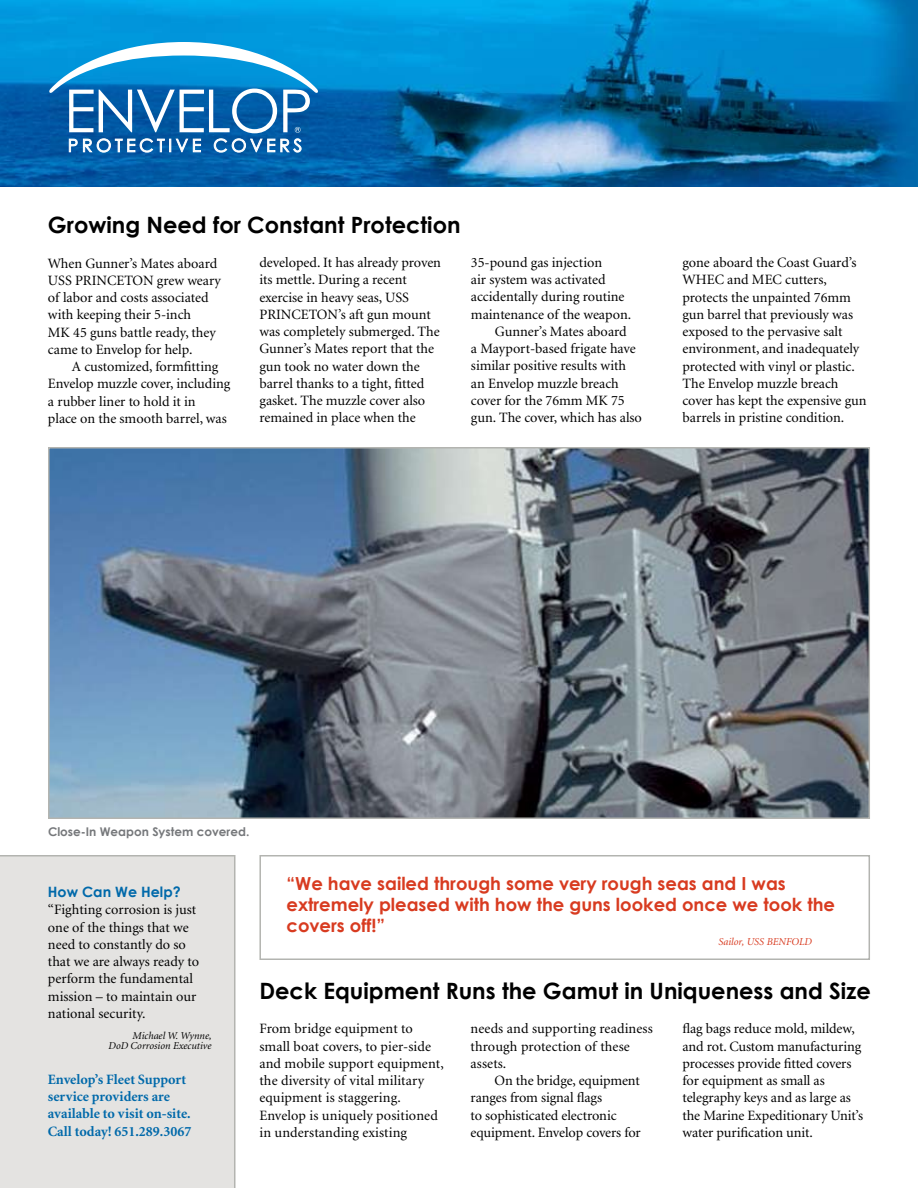
<style>
.page{position:relative;width:918px;height:1188px;background:#fff}
.page>*{position:absolute;margin:0;border:0;box-sizing:border-box;transform-origin:0 0}
.t1{font:700 22.5px "Century Gothic";color:#000}
.t2{font:700 18px/21px "Century Gothic";color:#d83b20}
.t3{font:14.25px/17.2px "Minion";color:#000}
.t4{font:700 14.25px/17.2px "Minion";color:#0069aa}
.t5{font:700 14.25px "Century Gothic";color:#0069aa}
.t6{font:700 12px "Century Gothic";color:#76787b}
.t7{font:italic 10.5px/10.5px "Minion";color:#000;text-align:right}
.t8{font:italic 10.5px "Minion";color:#d83b20}
</style>
<div class="page">
<img style="left:0;top:0;width:918px;height:186px">
<img style="left:51px;top:450px;width:816px;height:366px">
<div style="left:48px;top:447px;width:822px;height:372px;border:2px solid #b3b4b0"></div>
<div style="left:0;top:855px;width:235px;height:333px;background:#e4e3e1"></div>
<div style="left:259px;top:855px;width:611px;height:105px;border:2px solid #b3b4b0"></div>
<svg style="left:48px;top:42px;width:271px;height:110px"></svg>
<h1 class="t1" style="left:48px;top:211px;width:414px">Growing Need for Constant Protection</h1>
<p class="t3" style="left:48px;top:255px;width:175px">When Gunner’s Mates aboard<br>USS PRINCETON grew weary of labor and costs associated with keeping their 5-inch<br>MK 45 guns battle ready, they came to Envelop for help.</p>
<p class="t3" style="left:48px;top:359px;width:184px;text-indent:24px">A customized, formfitting<br>Envelop muzzle cover, including a rubber liner to hold it in<br>place on the smooth barrel, was</p>
<p class="t3" style="left:259px;top:255px;width:183px">developed. It has already proven its mettle. During a recent exercise in heavy seas, USS<br>PRINCETON’s aft gun mount was completely submerged. The<br>Gunner’s Mates report that the gun took no water down the barrel thanks to a tight, fitted gasket. The muzzle cover also remained in place when the</p>
<p class="t3" style="left:471px;top:254px;width:133px">35-pound gas injection</p>
<p class="t3" style="left:471px;top:272px;width:136px">air system was activated</p>
<p class="t3" style="left:471px;top:289px;width:155px">accidentally during routine</p>
<p class="t3" style="left:471px;top:306px;width:162px">maintenance of the weapon.</p>
<p class="t3" style="left:495px;top:323px;width:133px">Gunner’s Mates aboard</p>
<p class="t3" style="left:471px;top:341px;width:166px">a Mayport-based frigate have</p>
<p class="t3" style="left:471px;top:358px;width:157px">similar positive results with</p>
<p class="t3" style="left:471px;top:375px;width:149px">an Envelop muzzle breach</p>
<p class="t3" style="left:471px;top:392px;width:155px">cover for the 76mm MK 75</p>
<p class="t3" style="left:471px;top:410px;width:173px">gun. The cover, which has also</p>
<p class="t3" style="left:683px;top:255px;width:186px">gone aboard the Coast Guard’s<br>WHEC and MEC cutters, protects the unpainted 76mm gun barrel that previously was exposed to the pervasive salt environment, and inadequately protected with vinyl or plastic.<br>The Envelop muzzle breach cover has kept the expensive gun barrels in pristine condition.</p>
<p class="t6" style="left:48px;top:824px;width:203px">Close-In Weapon System covered.</p>
<p class="t5" style="left:48px;top:883px;width:134px">How Can We Help?</p>
<p class="t3" style="left:48px;top:902px;width:153px">“Fighting corrosion is just one of the things that we need to constantly do so that we are always ready to perform the fundamental mission – to maintain our national security.</p>
<p class="t7" style="left:109px;top:1031px;width:105px">Michael W. Wynne,<br>DoD Corrosion Executive</p>
<p class="t4" style="left:48px;top:1071px;width:145px">Envelop’s Fleet Support service providers are available to visit on-site.<br>Call today! 651.289.3067</p>
<p class="t2" style="left:286px;top:872px;width:550px">“We have sailed through some very rough seas and I was extremely pleased with how the guns looked once we took the covers off!”</p>
<p class="t8" style="left:718px;top:936px;width:95px">Sailor, USS BENFOLD</p>
<h1 class="t1" style="left:259px;top:977px;width:613px">Deck Equipment Runs the Gamut in Uniqueness and Size</h1>
<p class="t3" style="left:471px;top:1021px;width:184px">needs and supporting readiness through protection of these assets.</p>
<p class="t3" style="left:471px;top:1072px;width:172px;text-indent:24px">On the bridge, equipment ranges from signal flags<br>to sophisticated electronic equipment. Envelop covers for</p>
<p class="t3" style="left:259px;top:1021px;width:186px">From bridge equipment to small boat covers, to pier-side and mobile support equipment, the diversity of vital military equipment is staggering.<br>Envelop is uniquely positioned in understanding existing</p>
<p class="t3" style="left:683px;top:1021px;width:182px">flag bags reduce mold, mildew, and rot. Custom manufacturing processes provide fitted covers for equipment as small as telegraphy keys and as large as the Marine Expeditionary Unit’s water purification unit.</p>
</div>
